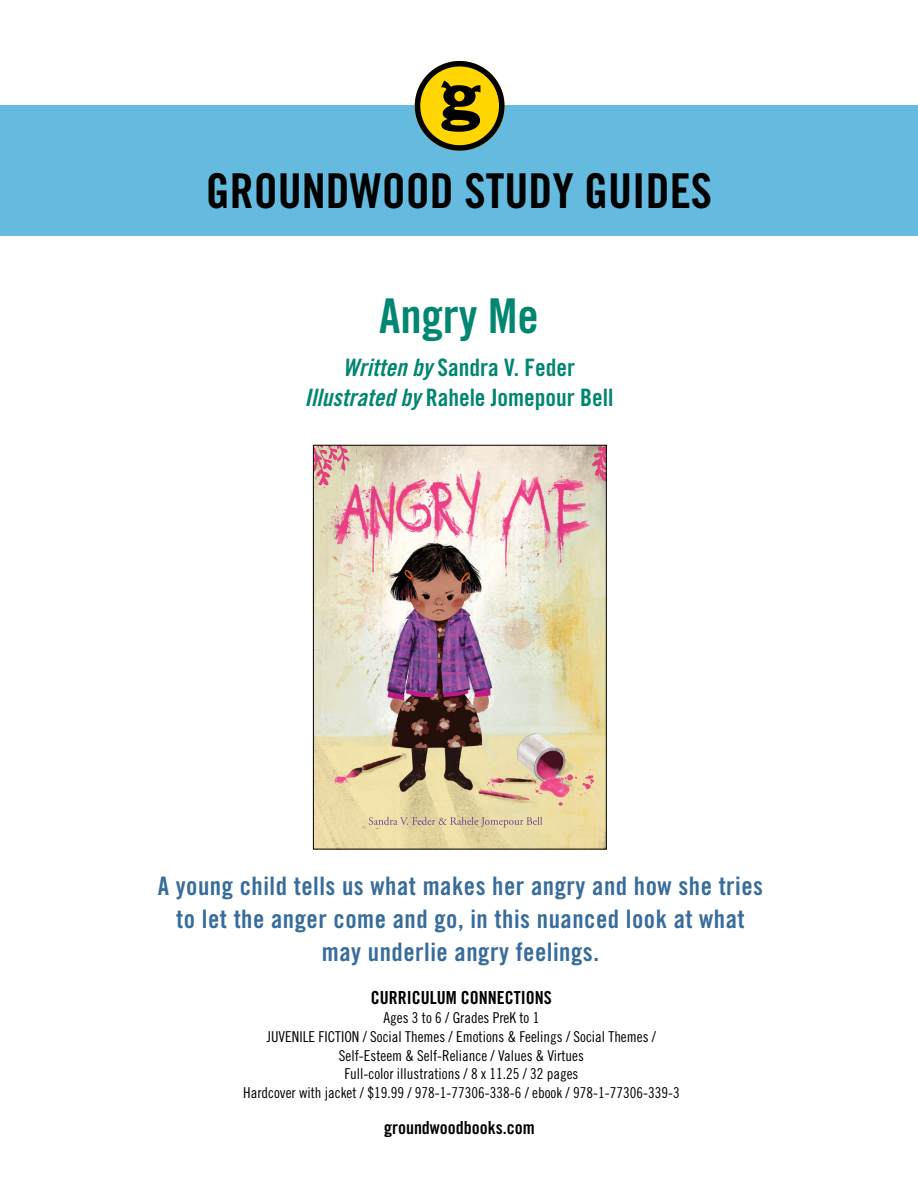
<style>
.page{position:relative;width:918px;height:1188px;background:#fff}
.page>*{position:absolute;margin:0;border:0;box-sizing:border-box;transform-origin:0 0}
.t1{font:48px "Trade Gothic Bold Cond Twenty";color:#000}
.t2{font:48px "Trade Gothic Bold Cond Twenty";color:#008671}
.OpeningText{font:25.5px/33px "Trade Gothic Bold Cond Twenty";letter-spacing:.02em;color:#386c9a;text-align:center}
.Author{font:24px "Trade Gothic Bold Cond Twenty";color:#008671}
.Curriculum_Connectio{font:18px "Trade Gothic Bold Cond Twenty";color:#000}
.Book_Specs{font:15px/18.8px "Trade Gothic Cond Eighteen";color:#000;text-align:center}
.s1{font-family:"Trade Gothic Bold Cond Twenty Obl"}
</style>
<div class="page">
<div style="left:0;top:105px;width:918px;height:131px;background:#65bbdf"></div>
<svg style="left:414px;top:61px;width:91px;height:90px"></svg>
<img style="left:315px;top:447px;width:290px;height:400px">
<div style="left:313px;top:445px;width:294px;height:404px;border:1px solid #000"></div>
<h1 class="t1" style="left:206px;top:162px;width:508px">GROUNDWOOD STUDY GUIDES</h1>
<p class="t2" style="left:379px;top:287px;width:161px">Angry Me</p>
<p class="Author" style="left:343px;top:353px;width:234px"><span class="s1">Written by</span> Sandra V. Feder</p>
<p class="Author" style="left:304px;top:383px;width:311px"><span class="s1">Illustrated by</span> Rahele Jomepour Bell</p>
<p class="OpeningText" style="left:158px;top:869px;width:607px">A young child tells us what makes her angry and how she tries to let the anger come and go, in this nuanced look at what may underlie angry feelings.</p>
<p class="Curriculum_Connectio" style="left:371px;top:987px;width:182px">CURRICULUM CONNECTIONS</p>
<p class="Book_Specs" style="left:384px;top:1008px;width:157px">Ages 3 to 6 / Grades PreK to 1</p>
<p class="Book_Specs" style="left:267px;top:1027px;width:391px">JUVENILE FICTION / Social Themes / Emotions &amp; Feelings / Social Themes /<br>Self-Esteem &amp; Self-Reliance / Values &amp; Virtues</p>
<p class="Book_Specs" style="left:243px;top:1064px;width:438px">Full-color illustrations / 8 x 11.25 / 32 pages<br>Hardcover with jacket / $19.99 / 978-1-77306-338-6 / ebook / 978-1-77306-339-3</p>
<p class="Curriculum_Connectio" style="left:384px;top:1117px;width:152px">groundwoodbooks.com</p>
</div>
